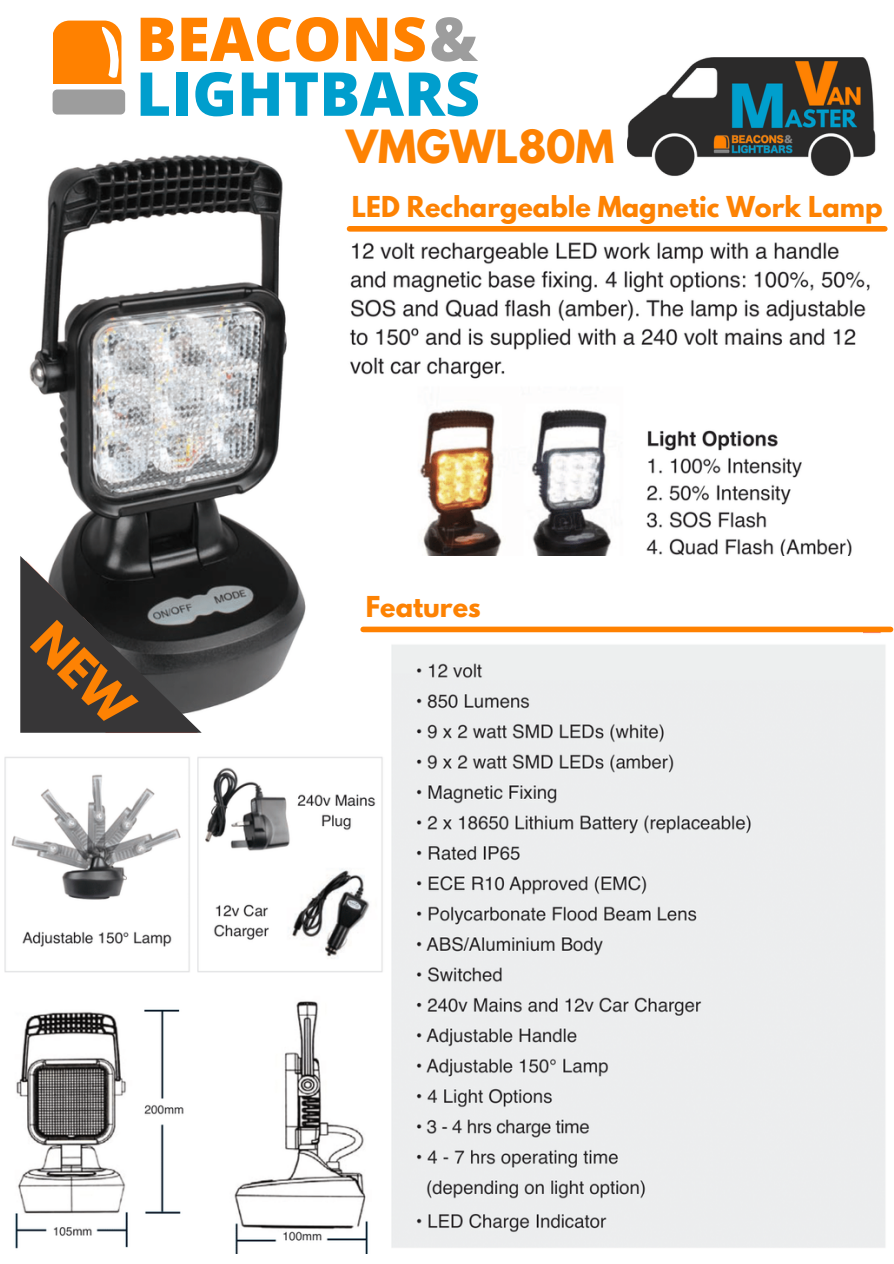
<style>
.page{position:relative;width:894px;height:1264px;background:#fff}
.page>*{position:absolute;margin:0;border:0;box-sizing:border-box;transform-origin:0 0}
.t1{font:800 60.6px "Open Sans";color:#009ecd}
.t2{font:800 60.6px "Open Sans";color:#ff8100}
.t3{font:700 40.5px "League Spartan";color:#fd8203}
.t4{font:700 25.5px "League Spartan";color:#fd8203}
.s1{color:#9d9d9d}
</style>
<div class="page">
<img style="left:4px;top:155px;width:889px;height:1098px">
<div style="left:346px;top:157px;width:503px;height:78px;background:#fff"></div>
<div style="left:313px;top:107px;width:492px;height:69px;background:#fff"></div>
<div style="left:349px;top:226px;width:535px;height:6px;background:#ff8100"></div>
<div style="left:360px;top:556px;width:502px;height:78px;background:#fff"></div>
<div style="left:363px;top:626px;width:527px;height:6px;background:#ff8100"></div>
<img style="left:627px;top:57px;width:251px;height:120px">
<div style="left:53px;top:89px;width:72px;height:25px;background:#9d9d9d;border-radius:5px"></div>
<svg style="left:54px;top:21px;width:67px;height:63px;background:#ff8f1e"></svg>
<svg style="left:20px;top:556px;width:182px;height:176px;background:#3b3a3b"></svg>
<p class="t2" style="left:136px;top:-4px;width:343px">BEACONS<span class="s1">&amp;</span></p>
<p class="t1" style="left:136px;top:51px;width:345px">LIGHTBARS</p>
<p class="t3" style="left:346px;top:126px;width:269px">VMGWL80M</p>
<p class="t4" style="left:352px;top:194px;width:532px">LED Rechargeable Magnetic Work Lamp</p>
<p class="t4" style="left:366px;top:593px;width:116px">Features</p>
</div>
